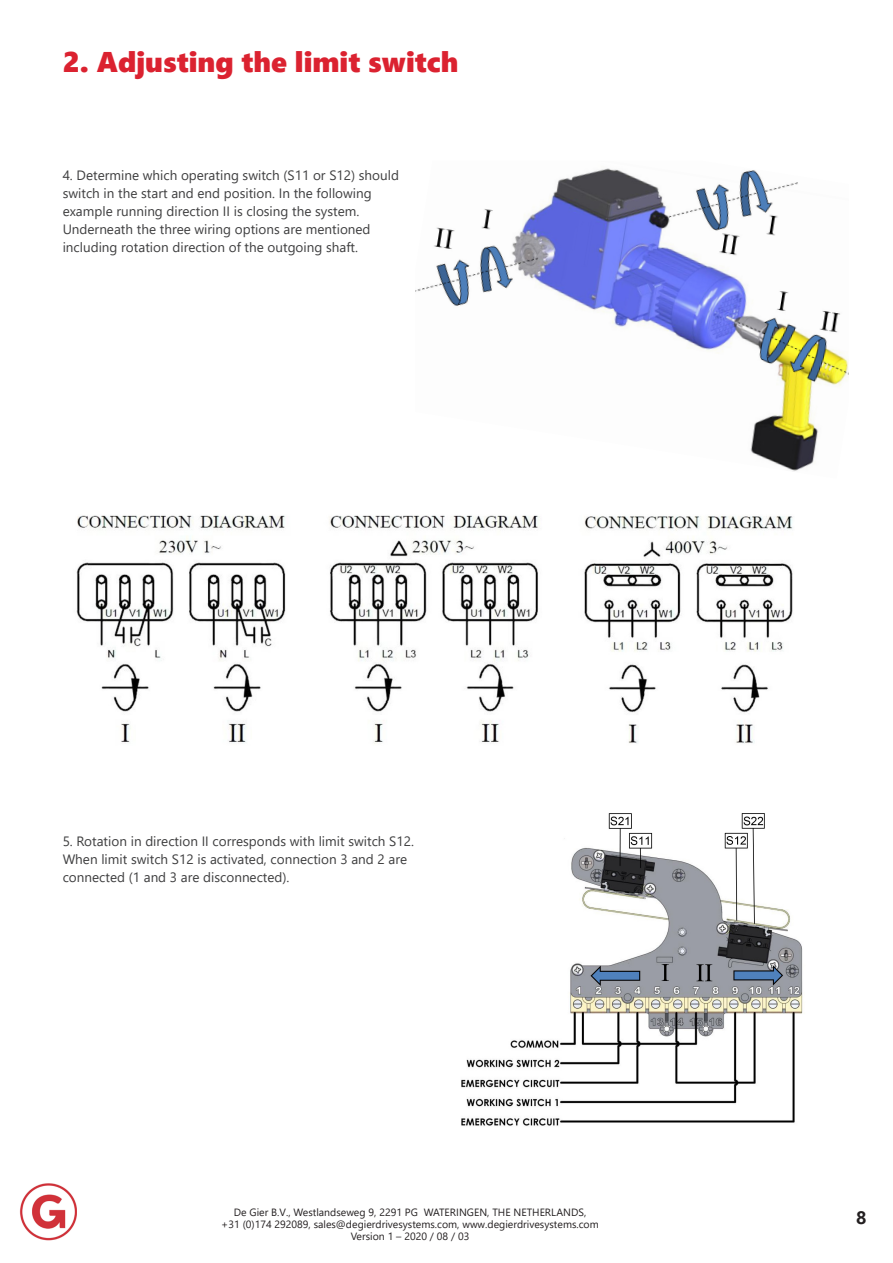
<style>
.page{position:relative;width:893px;height:1263px;background:#fff}
.page>*{position:absolute;margin:0;border:0;box-sizing:border-box;transform-origin:0 0}
.Kop{font:28.5px "Segoe UI Black";color:#db2230}
.t1{font:700 18px "Segoe UI";color:#231f20}
.Tekst{font:13.5px/18px "Segoe UI";color:#3e3e3f}
.t2{font:10.5px/12px "Segoe UI";color:#231f20;text-align:center}
</style>
<div class="page">
<img style="left:20px;top:1184px;width:57px;height:56px">
<img style="left:461px;top:813px;width:342px;height:313px">
<img style="left:76px;top:515px;width:717px;height:229px">
<img style="left:415px;top:168px;width:434px;height:304px">
<p class="Kop" style="left:63px;top:41px;width:397px">2. Adjusting the limit switch</p>
<p class="Tekst" style="left:63px;top:165px;width:338px">4. Determine which operating switch (S11 or S12) should switch in the start and end position. In the following example running direction II is closing the system.<br>Underneath the three wiring options are mentioned including rotation direction of the outgoing shaft.</p>
<p class="Tekst" style="left:63px;top:831px;width:353px">5. Rotation in direction II corresponds with limit switch S12.<br>When limit switch S12 is activated, connection 3 and 2 are connected (1 and 3 are disconnected).</p>
<p class="t2" style="left:221px;top:1206px;width:379px">De Gier B.V., Westlandseweg 9, 2291 PG WATERINGEN, THE NETHERLANDS,<br>+31 (0)174 292089, sales@degierdrivesystems.com, www.degierdrivesystems.com<br>Version 1 – 2020 / 08 / 03</p>
<h2 class="t1" style="left:856px;top:1201px;width:12px">8</h2>
</div>
